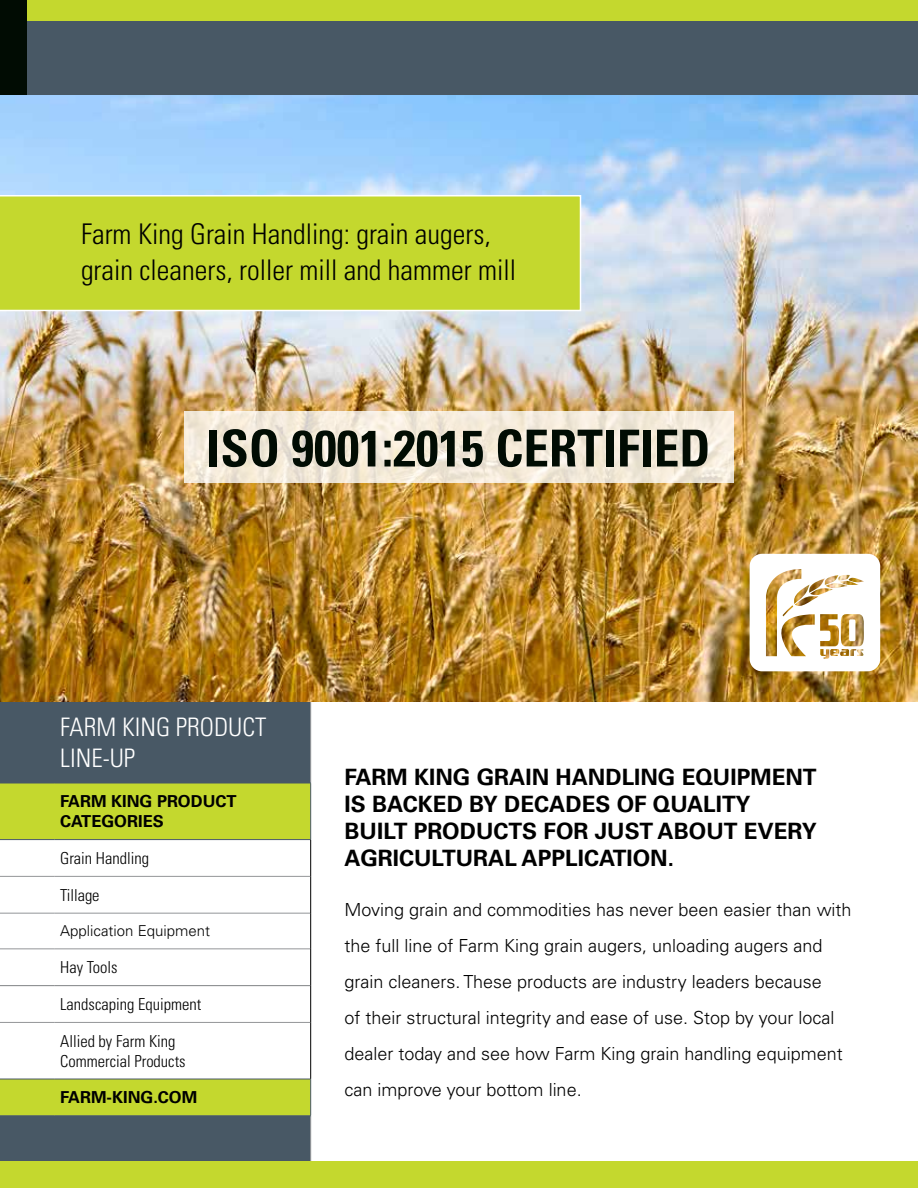
<style>
.page{position:relative;width:918px;height:1188px;background:#fff}
.page>*{position:absolute;margin:0;border:0;box-sizing:border-box;transform-origin:0 0}
.t1{font:700 condensed 51px "Univers LT Std";color:#010c03}
.t2{font:300 condensed 28.5px/36px "Univers LT Std";color:#000}
.t3{font:300 condensed 25.5px/30.6px "Univers LT Std";color:#fff}
.t4{font:700 22.5px/27px "Univers LT Std";color:#000}
.t5{font:300 18px/36px "Univers LT Std";color:#000}
.t6{font:300 condensed 16.5px/19.8px "Univers LT Std";color:#000}
.t7{font:700 16.5px/19.8px "Univers LT Std";color:#000}
.t8{font:300 15px "Univers LT Std";color:#000}
</style>
<div class="page">
<img style="left:0;top:94px;width:918px;height:608px">
<hr style="left:917px;top:99px;width:1px;height:1057px;background:#485865">
<div style="left:0;top:195px;width:581px;height:116px;background:#c4d82e"></div>
<svg style="left:184px;top:411px;width:549px;height:72px;background:#f2e9da"></svg>
<div style="left:0;top:702px;width:310px;height:81px;background:#485865"></div>
<div style="left:0;top:784px;width:310px;height:332px;background:#c4d82e"></div>
<svg style="left:0;top:840px;width:310px;height:239px"></svg>
<div style="left:0;top:1117px;width:310px;height:44px;background:#485865"></div>
<hr style="left:0;top:876px;width:54px;height:1px;background:#939598">
<hr style="left:54px;top:876px;width:256px;height:1px;background:#939598">
<hr style="left:0;top:913px;width:54px;height:1px;background:#939598">
<hr style="left:54px;top:913px;width:256px;height:1px;background:#939598">
<hr style="left:0;top:949px;width:54px;height:1px;background:#939598">
<hr style="left:54px;top:949px;width:256px;height:1px;background:#939598">
<hr style="left:0;top:1022px;width:54px;height:1px;background:#939598">
<hr style="left:54px;top:1022px;width:256px;height:1px;background:#939598">
<hr style="left:0;top:985px;width:54px;height:1px;background:#808285">
<hr style="left:54px;top:985px;width:256px;height:1px;background:#808285">
<hr style="left:310px;top:702px;width:1px;height:81px;background:#939598">
<hr style="left:310px;top:1116px;width:1px;height:72px;background:#939598">
<hr style="left:0;top:783px;width:54px;height:1px;background:#485865">
<hr style="left:54px;top:783px;width:257px;height:1px;background:#485865">
<hr style="left:310px;top:783px;width:1px;height:56px;background:#485865">
<hr style="left:310px;top:1079px;width:1px;height:37px;background:#485865">
<hr style="left:0;top:1116px;width:54px;height:1px;background:#485865">
<hr style="left:54px;top:1116px;width:257px;height:1px;background:#485865">
<hr style="left:0;top:839px;width:54px;height:1px;background:#485865">
<hr style="left:54px;top:839px;width:257px;height:1px;background:#485865">
<hr style="left:0;top:1079px;width:54px;height:1px;background:#485865">
<hr style="left:54px;top:1079px;width:257px;height:1px;background:#485865">
<hr style="left:310px;top:840px;width:1px;height:36px;background:#000">
<hr style="left:310px;top:876px;width:1px;height:37px;background:#000">
<hr style="left:310px;top:913px;width:1px;height:36px;background:#000">
<hr style="left:310px;top:949px;width:1px;height:37px;background:#000">
<hr style="left:310px;top:986px;width:1px;height:36px;background:#000">
<hr style="left:310px;top:1022px;width:1px;height:57px;background:#000">
<img style="left:750px;top:554px;width:130px;height:117px">
<div style="left:0;top:1161px;width:918px;height:27px;background:#c4d82e"></div>
<div style="left:0;top:0;width:918px;height:94px;background:#485865"></div>
<div style="left:0;top:0;width:918px;height:20px;background:#c4d82e"></div>
<div style="left:0;top:0;width:27px;height:94px;background:#010c03"></div>
<h2 class="t2" style="left:81px;top:216px;width:437px">Farm King Grain Handling: grain augers, grain cleaners, roller mill and hammer mill</h2>
<h1 class="t1" style="left:206px;top:417px;width:506px">ISO 9001:2015 CERTIFIED</h1>
<h3 class="t3" style="left:60px;top:712px;width:208px">FARM KING PRODUCT<br>LINE-UP</h3>
<p class="t7" style="left:60px;top:792px;width:178px">FARM KING PRODUCT<br>CATEGORIES</p>
<p class="t6" style="left:60px;top:848px;width:90px">Grain Handling</p>
<p class="t6" style="left:60px;top:885px;width:41px">Tillage</p>
<p class="t8" style="left:60px;top:922px;width:152px">Application Equipment</p>
<p class="t6" style="left:60px;top:958px;width:59px">Hay Tools</p>
<p class="t6" style="left:60px;top:994px;width:143px">Landscaping Equipment</p>
<p class="t6" style="left:60px;top:1031px;width:127px">Allied by Farm King<br>Commercial Products</p>
<p class="t7" style="left:60px;top:1088px;width:139px">FARM-KING.COM</p>
<p class="t4" style="left:345px;top:764px;width:474px">FARM KING GRAIN HANDLING EQUIPMENT<br>IS BACKED BY DECADES OF QUALITY<br>BUILT PRODUCTS FOR JUST ABOUT EVERY<br>AGRICULTURAL APPLICATION.</p>
<p class="t5" style="left:345px;top:891px;width:509px">Moving grain and commodities has never been easier than with the full line of Farm King grain augers, unloading augers and grain cleaners. These products are industry leaders because<br>of their structural integrity and ease of use. Stop by your local dealer today and see how Farm King grain handling equipment can improve your bottom line.</p>
</div>
